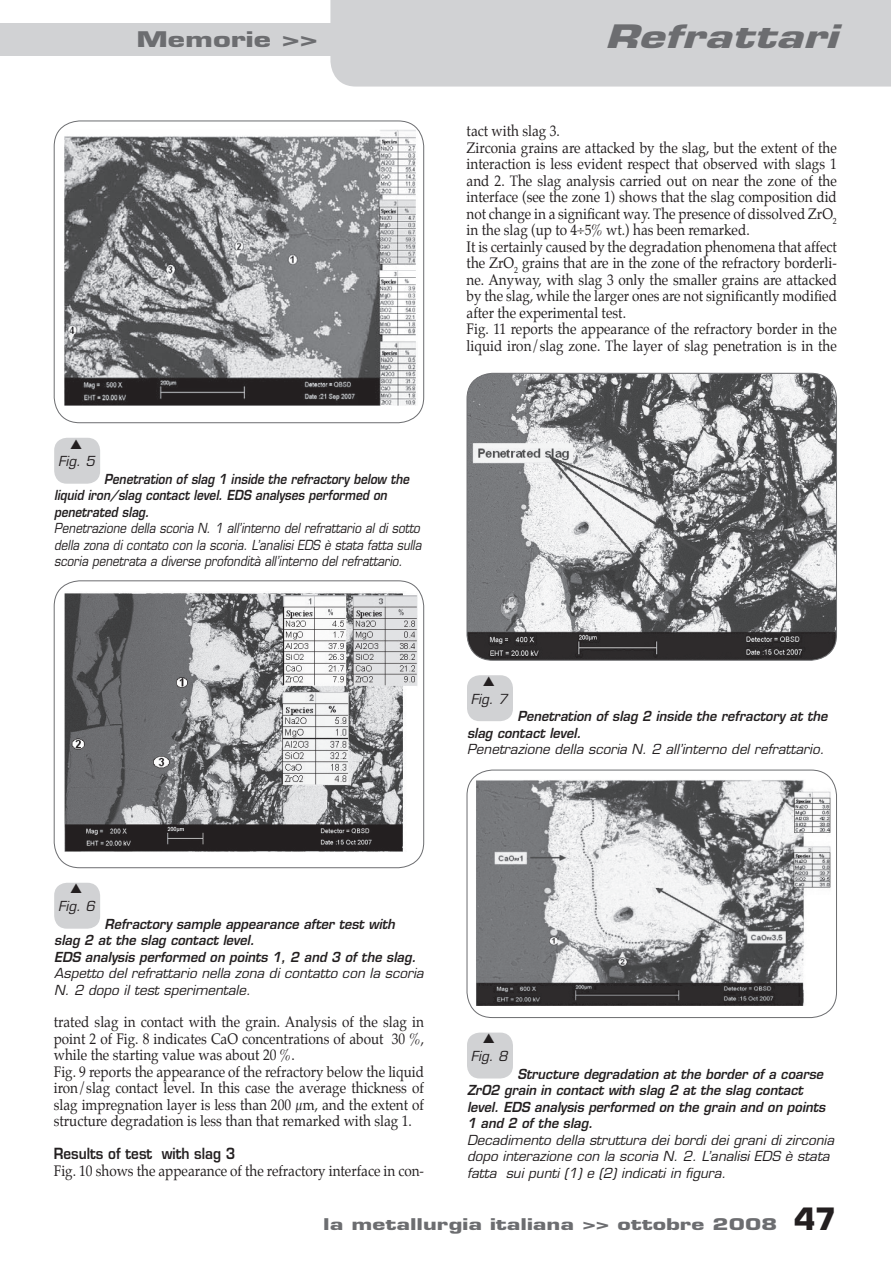
<style>
.page{position:relative;width:891px;height:1263px;background:#fff}
.page>*{position:absolute;margin:0;border:0;box-sizing:border-box;transform-origin:0 0}
.t1{font:italic 700 31.5px "Eurostile";color:#6c6d70;scale:1.43 1}
.t2{font:700 21px "Eurostile";color:#6c6d70;scale:1.43 1}
.t3{font:700 15.75px "Eurostile";color:#6c6d70;scale:1.43 1}
.t4{font:15px/16.5px "Palatino";color:#231f20;scale:.9 1}
.t5{font:600 15px "Eurostile";color:#231f20;scale:.9 1}
.t6{font:italic 600 13.5px/16.5px "Eurostile";color:#231f20;scale:.95 1}
.t7{font:italic 13.5px/16.5px "Eurostile";color:#231f20}
.t8{font:italic 13.5px/16.5px "Eurostile";color:#231f20;text-align:justify;scale:.87 1}
.t9{font:italic 600 13.5px/16.5px "Eurostile";color:#231f20;scale:.87 1}
.s1{font-size:30px;color:#231f20}
</style>
<div class="page">
<div style="left:0;top:24px;width:890px;height:32px;background:#d1d2d4"></div>
<div style="left:330px;top:0;width:560px;height:87px;background:#d1d2d4"></div>
<img style="left:64px;top:129px;width:354px;height:277px">
<div style="left:54px;top:121px;width:370px;height:302px;border:1px solid #6c6d70;border-radius:26px"></div>
<div style="left:54px;top:438px;width:46px;height:46px;background:#d1d2d4;border-radius:13px"></div>
<img style="left:64px;top:593px;width:354px;height:259px">
<div style="left:54px;top:580px;width:370px;height:288px;border:1px solid #6c6d70;border-radius:26px"></div>
<div style="left:54px;top:883px;width:46px;height:46px;background:#d1d2d4;border-radius:13px"></div>
<img style="left:467px;top:373px;width:369px;height:287px">
<div style="left:466px;top:373px;width:370px;height:288px;border:1px solid #6c6d70;border-radius:26px"></div>
<div style="left:467px;top:675px;width:46px;height:46px;background:#d1d2d4;border-radius:13px"></div>
<img style="left:476px;top:779px;width:355px;height:227px">
<div style="left:466px;top:770px;width:370px;height:248px;border:1px solid #6c6d70;border-radius:26px"></div>
<div style="left:467px;top:1032px;width:46px;height:46px;background:#d1d2d4;border-radius:13px"></div>
<h2 class="t2" style="left:136px;top:26px;width:128px">Memorie &gt;&gt;</h2>
<h1 class="t1" style="left:604px;top:17px;width:164px">Refrattari</h1>
<p class="t7" style="left:58px;top:453px;width:38px">Fig. 5</p>
<p class="t9" style="left:54px;top:470px;width:409px;text-indent:50px">Penetration of slag 1 inside the refractory below the liquid iron/slag contact level. EDS analyses performed on penetrated slag.</p>
<p class="t8" style="left:54px;top:520px;width:423px">Penetrazione della scoria N. 1 all’interno del refrattario al di sotto della zona di contato con la scoria. L’analisi EDS è stata fatta sulla scoria penetrata a diverse profondità all’interno del refrattario.</p>
<p class="t4" style="left:466px;top:123px;width:413px">tact with slag 3.<br>Zirconia grains are attacked by the slag, but the extent of the interaction is less evident respect that observed with slags 1 and 2. The slag analysis carried out on near the zone of the interface (see the zone 1) shows that the slag composition did not change in a significant way. The presence of dissolved ZrO<sub>2 </sub>in the slag (up to 4÷5% wt.) has been remarked.<br>It is certainly caused by the degradation phenomena that affect the ZrO<sub>2</sub> grains that are in the zone of the refractory borderli&shy;ne. Anyway, with slag 3 only the smaller grains are attacked by the slag, while the larger ones are not significantly modified after the experimental test.<br>Fig. 11 reports the appearance of the refractory border in the liquid iron/slag zone. The layer of slag penetration is in the</p>
<p class="t7" style="left:470px;top:691px;width:38px">Fig. 7</p>
<p class="t6" style="left:467px;top:708px;width:381px;text-indent:50px">Penetration of slag 2 inside the refractory at the slag contact level.</p>
<p class="t7" style="left:467px;top:741px;width:359px">Penetrazione della scoria N. 2 all’interno del refrattario.</p>
<p class="t7" style="left:58px;top:898px;width:38px">Fig. 6</p>
<p class="t6" style="left:54px;top:915px;width:382px;text-indent:50px">Refractory sample appearance after test with slag 2 at the slag contact level.<br>EDS analysis performed on points 1, 2 and 3 of the slag.</p>
<p class="t7" style="left:54px;top:965px;width:371px">Aspetto del refrattario nella zona di contatto con la scoria<br>N. 2 dopo il test sperimentale.</p>
<p class="t4" style="left:54px;top:1014px;width:413px">trated slag in contact with the grain. Analysis of the slag in point 2 of Fig. 8 indicates CaO concentrations of about 30 %, while the starting value was about 20 %.<br>Fig. 9 reports the appearance of the refractory below the liquid iron/slag contact level. In this case the average thickness of slag impregnation layer is less than 200 µm, and the extent of structure degradation is less than that remarked with slag 1.</p>
<p class="t5" style="left:54px;top:1144px;width:203px">Results of test with slag 3</p>
<p class="t4" style="left:54px;top:1162px;width:413px">Fig. 10 shows the appearance of the refractory interface in con-</p>
<p class="t7" style="left:470px;top:1048px;width:38px">Fig. 8</p>
<p class="t6" style="left:467px;top:1065px;width:378px;text-indent:50px">Structure degradation at the border of a coarse ZrO2 grain in contact with slag 2 at the slag contact level. EDS analysis performed on the grain and on points 1 and 2 of the slag.</p>
<p class="t7" style="left:467px;top:1131px;width:368px">Decadimento della struttura dei bordi dei grani di zirconia dopo interazione con la scoria N. 2. L’analisi EDS è stata fatta sui punti (1) e (2) indicati in figura.</p>
<p class="t3" style="left:323px;top:1215px;width:360px">la metallurgia italiana &gt;&gt; ottobre 2008 <span class="s1">47</span></p>
</div>
